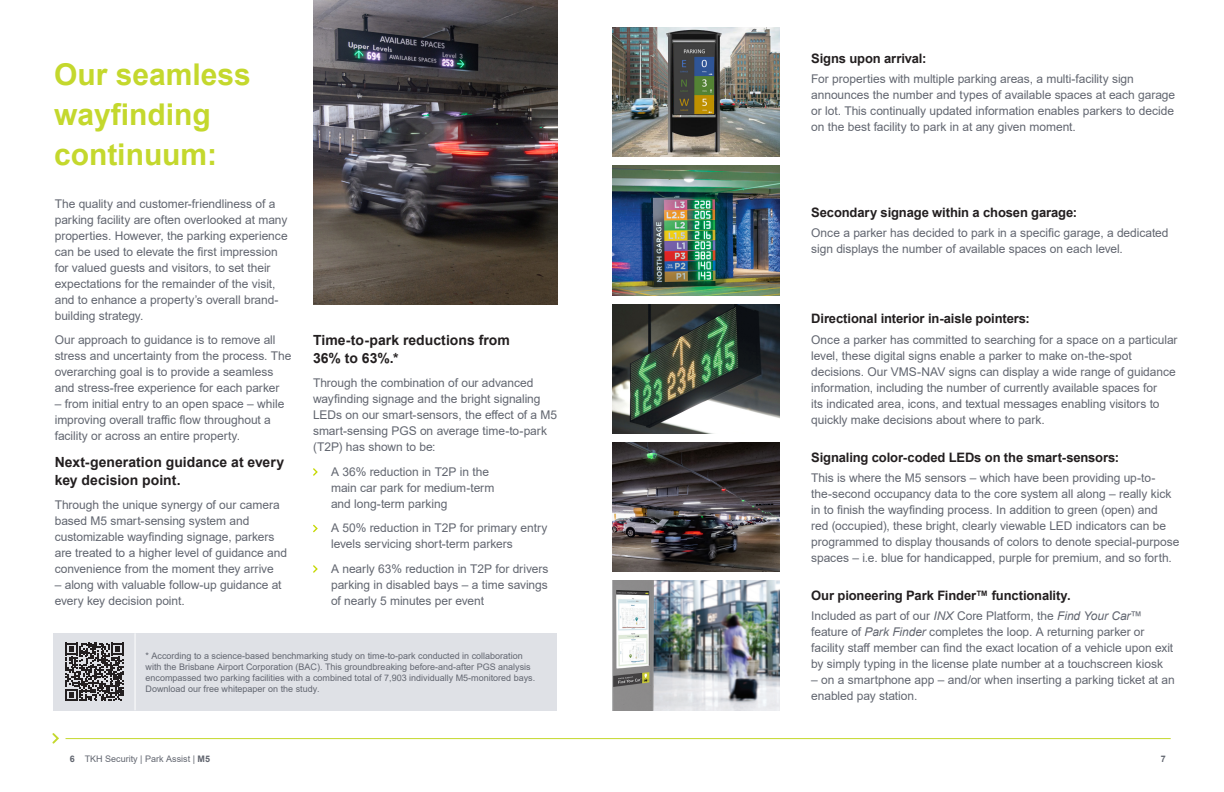
<style>
.page{position:relative;width:1224px;height:792px;background:#fff}
.page>*{position:absolute;margin:0;border:0;box-sizing:border-box;transform-origin:0 0}
._01_Intro_Header{font:700 30px/40px "Arial";color:#c4d82d}
._06_Subtitle{font:700 14px/18px "Arial";color:#231f20}
._10_Small_Subtitle{font:700 13px "Arial";letter-spacing:-.01em;color:#231f20}
._02_Main_Text{font:12px/16px "Arial";letter-spacing:-.005em;color:#626670}
._09_Bullets{font:12px/16px "Arial";letter-spacing:-.005em;color:#626670}
._13_Footer_Text{font:9px/11px "Arial";color:#626670}
.t1{font:700 9px "Arial";color:#626670}
.s1{font-style:italic}
.s2{font-weight:700}
</style>
<div class="page">
<img style="left:313px;top:0;width:245px;height:304px">
<img style="left:612px;top:27px;width:167px;height:130px">
<img style="left:612px;top:166px;width:167px;height:129px">
<img style="left:612px;top:304px;width:167px;height:130px">
<img style="left:612px;top:442px;width:167px;height:130px">
<img style="left:612px;top:581px;width:167px;height:129px">
<svg style="left:313px;top:468px;width:5px;height:8px"></svg>
<svg style="left:313px;top:525px;width:5px;height:7px"></svg>
<svg style="left:313px;top:565px;width:5px;height:8px"></svg>
<div style="left:53px;top:633px;width:504px;height:77px;background:#dfe1e6"></div>
<svg style="left:65px;top:643px;width:59px;height:58px"></svg>
<hr style="left:135px;top:633px;width:1px;height:77px;background:#fff">
<hr style="left:66px;top:738px;width:1105px;height:1px;background:#c4d82d">
<svg style="left:52px;top:733px;width:7px;height:11px"></svg>
<p class="_01_Intro_Header" style="left:54px;top:55px;width:198px">Our seamless wayfinding continuum:</p>
<p class="_02_Main_Text" style="left:55px;top:196px;width:234px">The quality and customer-friendliness of a parking facility are often overlooked at many properties. However, the parking experience can be used to elevate the first impression for valued guests and visitors, to set their expectations for the remainder of the visit, and to enhance a property’s overall brand&shy;building strategy.</p>
<p class="_02_Main_Text" style="left:55px;top:332px;width:238px">Our approach to guidance is to remove all stress and uncertainty from the process. The overarching goal is to provide a seamless and stress-free experience for each parker</p>
<p class="_02_Main_Text" style="left:55px;top:396px;width:231px">– from initial entry to an open space – while improving overall traffic flow throughout a facility or across an entire property.</p>
<p class="_06_Subtitle" style="left:55px;top:453px;width:231px">Next-generation guidance at every key decision point.</p>
<p class="_02_Main_Text" style="left:55px;top:497px;width:234px">Through the unique synergy of our camera based M5 smart-sensing system and customizable wayfinding signage, parkers are treated to a higher level of guidance and convenience from the moment they arrive</p>
<p class="_02_Main_Text" style="left:55px;top:577px;width:228px">– along with valuable follow-up guidance at every key decision point.</p>
<p class="_06_Subtitle" style="left:313px;top:331px;width:198px">Time-to-park reductions from<br>36% to 63%.*</p>
<p class="_02_Main_Text" style="left:313px;top:375px;width:246px">Through the combination of our advanced wayfinding signage and the bright signaling LEDs on our smart-sensors, the effect of a M5 smart-sensing PGS on average time-to-park (T2P) has shown to be:</p>
<p class="_09_Bullets" style="left:331px;top:463px;width:165px">A 36% reduction in T2P in the main car park for medium-term and long-term parking</p>
<p class="_09_Bullets" style="left:331px;top:520px;width:218px">A 50% reduction in T2P for primary entry levels servicing short-term parkers</p>
<p class="_09_Bullets" style="left:331px;top:560px;width:219px;text-align:justify">A nearly 63% reduction in T2P for drivers parking in disabled bays – a time savings of nearly 5 minutes per event</p>
<p class="_13_Footer_Text" style="left:146px;top:650px;width:391px">* According to a science-based benchmarking study on time-to-park conducted in collaboration with the Brisbane Airport Corporation (BAC). This groundbreaking before-and-after PGS analysis encompassed two parking facilities with a combined total of 7,903 individually M5-monitored bays.<br>Download our free whitepaper on the study.</p>
<p class="_10_Small_Subtitle" style="left:811px;top:49px;width:117px">Signs upon arrival:</p>
<p class="_02_Main_Text" style="left:811px;top:71px;width:365px">For properties with multiple parking areas, a multi-facility sign announces the number and types of available spaces at each garage or lot. This continually updated information enables parkers to decide on the best facility to park in at any given moment.</p>
<p class="_10_Small_Subtitle" style="left:811px;top:203px;width:267px">Secondary signage within a chosen garage:</p>
<p class="_02_Main_Text" style="left:811px;top:225px;width:359px">Once a parker has decided to park in a specific garage, a dedicated sign displays the number of available spaces on each level.</p>
<p class="_10_Small_Subtitle" style="left:811px;top:310px;width:220px">Directional interior in-aisle pointers:</p>
<p class="_02_Main_Text" style="left:811px;top:332px;width:368px">Once a parker has committed to searching for a space on a particular level, these digital signs enable a parker to make on-the-spot decisions. Our VMS-NAV signs can display a wide range of guidance information, including the number of currently available spaces for<br>its indicated area, icons, and textual messages enabling visitors to quickly make decisions about where to park.</p>
<p class="_10_Small_Subtitle" style="left:811px;top:448px;width:309px">Signaling color-coded LEDs on the smart-sensors:</p>
<p class="_02_Main_Text" style="left:811px;top:470px;width:370px">This is where the M5 sensors – which have been providing up-to&shy;the-second occupancy data to the core system all along – really kick in to finish the wayfinding process. In addition to green (open) and<br>red (occupied), these bright, clearly viewable LED indicators can be programmed to display thousands of colors to denote special-purpose spaces – i.e. blue for handicapped, purple for premium, and so forth.</p>
<p class="_10_Small_Subtitle" style="left:811px;top:586px;width:261px">Our pioneering Park Finder™ functionality.</p>
<p class="_02_Main_Text" style="left:811px;top:608px;width:363px">Included as part of our <span class="s1">INX</span> Core Platform, the <span class="s1">Find Your Car</span>™ feature of <span class="s1">Park Finder</span> completes the loop. A returning parker or facility staff member can find the exact location of a vehicle upon exit by simply typing in the license plate number at a touchscreen kiosk</p>
<p class="_02_Main_Text" style="left:811px;top:672px;width:365px">– on a smartphone app – and/or when inserting a parking ticket at an enabled pay station.</p>
<p class="_13_Footer_Text" style="left:70px;top:753px;width:142px"><span class="s2">6</span> TKH Security | Park Assist | <span class="s2">M5</span></p>
<p class="t1" style="left:1161px;top:752px;width:7px">7</p>
</div>
